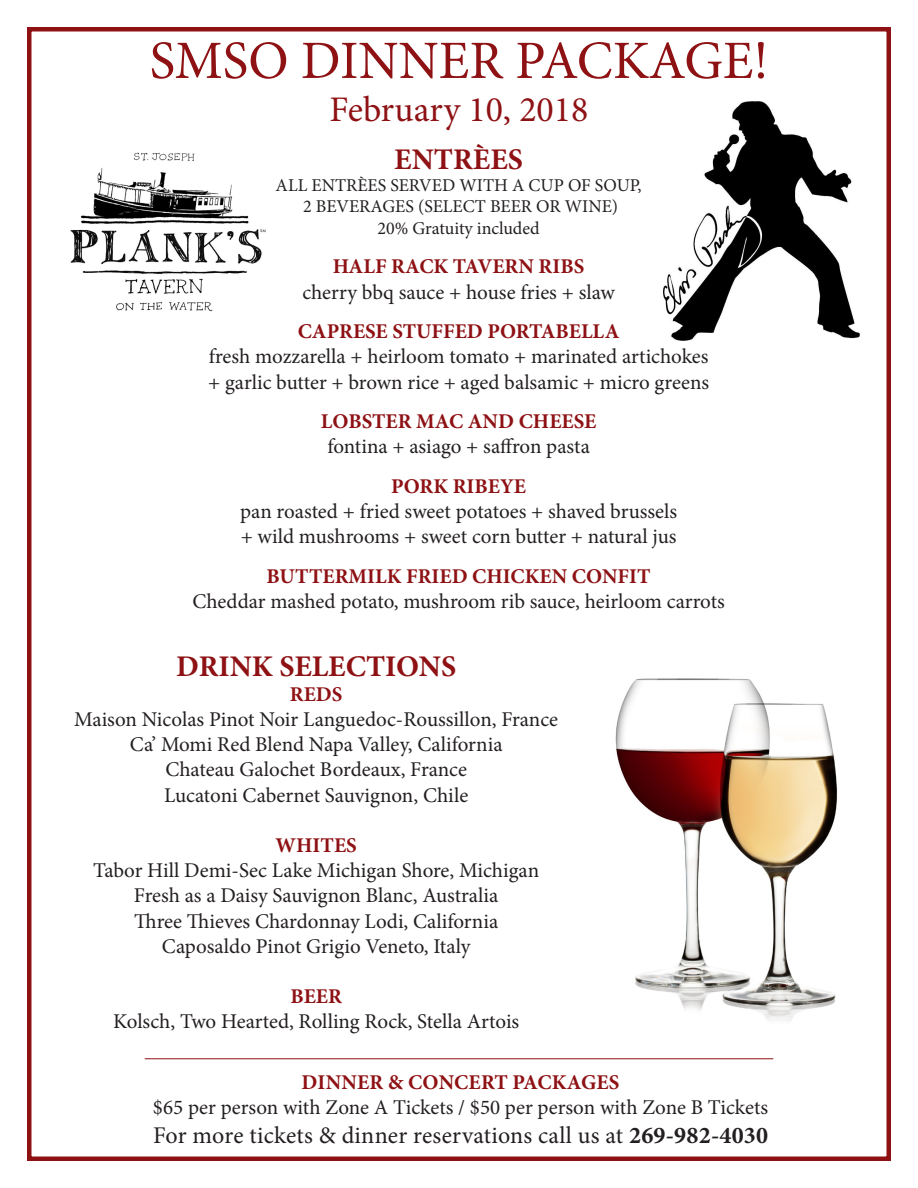
<style>
.page{position:relative;width:918px;height:1188px;background:#fff}
.page>*{position:absolute;margin:0;border:0;box-sizing:border-box;transform-origin:0 0}
.t1{font:54px "Minion Pro";color:#8e1114}
.t2{font:36px "Minion Pro";color:#8e1114}
.t3{font:700 30px "Minion Pro";color:#8e1114}
.t4{font:24px "Minion Pro";letter-spacing:.01em;color:#231f20}
.t5{font:21px/25.2px "Minion Pro";color:#231f20;text-align:center}
.t6{font:700 21px "Minion Pro";color:#8e1114}
.t7{font:18px/21.6px "Minion Pro";color:#231f20;text-align:center}
.s1{font-weight:700;color:#8e1114}
.s2{font-weight:700}
</style>
<div class="page">
<img style="left:615px;top:678px;width:222px;height:343px">
<img style="left:70px;top:152px;width:196px;height:160px">
<div style="left:27px;top:27px;width:864px;height:1134px;border:4px solid #8e1114"></div>
<hr style="left:145px;top:1058px;width:628px;height:1px;background:#8e1114">
<img style="left:663px;top:102px;width:197px;height:238px">
<p class="t1" style="left:150px;top:25px;width:620px">SMSO DINNER PACKAGE!</p>
<p class="t2" style="left:330px;top:86px;width:260px">February 10, 2018</p>
<p class="t3" style="left:394px;top:138px;width:130px">ENTRÈES</p>
<p class="t7" style="left:276px;top:174px;width:368px">ALL ENTRÈES SERVED WITH A CUP OF SOUP,</p>
<p class="t7" style="left:303px;top:196px;width:317px">2 BEVERAGES (SELECT BEER OR WINE)<br>20% Gratuity included</p>
<p class="t6" style="left:333px;top:252px;width:253px">HALF RACK TAVERN RIBS</p>
<p class="t5" style="left:302px;top:279px;width:314px">cherry bbq sauce + house fries + slaw</p>
<p class="t6" style="left:298px;top:317px;width:323px">CAPRESE STUFFED PORTABELLA</p>
<p class="t5" style="left:208px;top:344px;width:502px;text-align:left">fresh mozzarella + heirloom tomato + marinated artichokes + garlic butter + brown rice + aged balsamic + micro greens</p>
<p class="t6" style="left:321px;top:407px;width:277px">LOBSTER MAC AND CHEESE</p>
<p class="t5" style="left:327px;top:434px;width:264px">fontina + asiago + saffron pasta</p>
<p class="t6" style="left:391px;top:471px;width:136px">PORK RIBEYE</p>
<p class="t5" style="left:240px;top:499px;width:438px">pan roasted + fried sweet potatoes + shaved brussels</p>
<p class="t5" style="left:241px;top:524px;width:437px">+ wild mushrooms + sweet corn butter + natural jus</p>
<p class="t6" style="left:267px;top:561px;width:386px">BUTTERMILK FRIED CHICKEN CONFIT</p>
<p class="t5" style="left:192px;top:589px;width:534px">Cheddar mashed potato, mushroom rib sauce, heirloom carrots</p>
<p class="t3" style="left:176px;top:645px;width:281px">DRINK SELECTIONS</p>
<p class="t6" style="left:290px;top:679px;width:54px">REDS</p>
<p class="t5" style="left:74px;top:707px;width:485px">Maison Nicolas Pinot Noir Languedoc-Roussillon, France<br>Ca’ Momi Red Blend Napa Valley, California</p>
<p class="t5" style="left:165px;top:757px;width:303px">Chateau Galochet Bordeaux, France</p>
<p class="t5" style="left:164px;top:782px;width:306px">Lucatoni Cabernet Sauvignon, Chile</p>
<p class="t5" style="left:93px;top:833px;width:447px"><span class="s1">WHITES<br></span>Tabor Hill Demi-Sec Lake Michigan Shore, Michigan</p>
<p class="t5" style="left:134px;top:883px;width:366px">Fresh as a Daisy Sauvignon Blanc, Australia</p>
<p class="t5" style="left:134px;top:908px;width:366px">Three Thieves Chardonnay Lodi, California</p>
<p class="t5" style="left:162px;top:934px;width:310px">Caposaldo Pinot Grigio Veneto, Italy</p>
<p class="t5" style="left:113px;top:984px;width:408px"><span class="s1">BEER<br></span>Kolsch, Two Hearted, Rolling Rock, Stella Artois</p>
<p class="t6" style="left:302px;top:1067px;width:319px">DINNER &amp; CONCERT PACKAGES</p>
<p class="t5" style="left:153px;top:1095px;width:617px">$65 per person with Zone A Tickets / $50 per person with Zone B Tickets</p>
<p class="t4" style="left:153px;top:1119px;width:617px">For more tickets &amp; dinner reservations call us at <span class="s2">269-982-4030</span></p>
</div>
